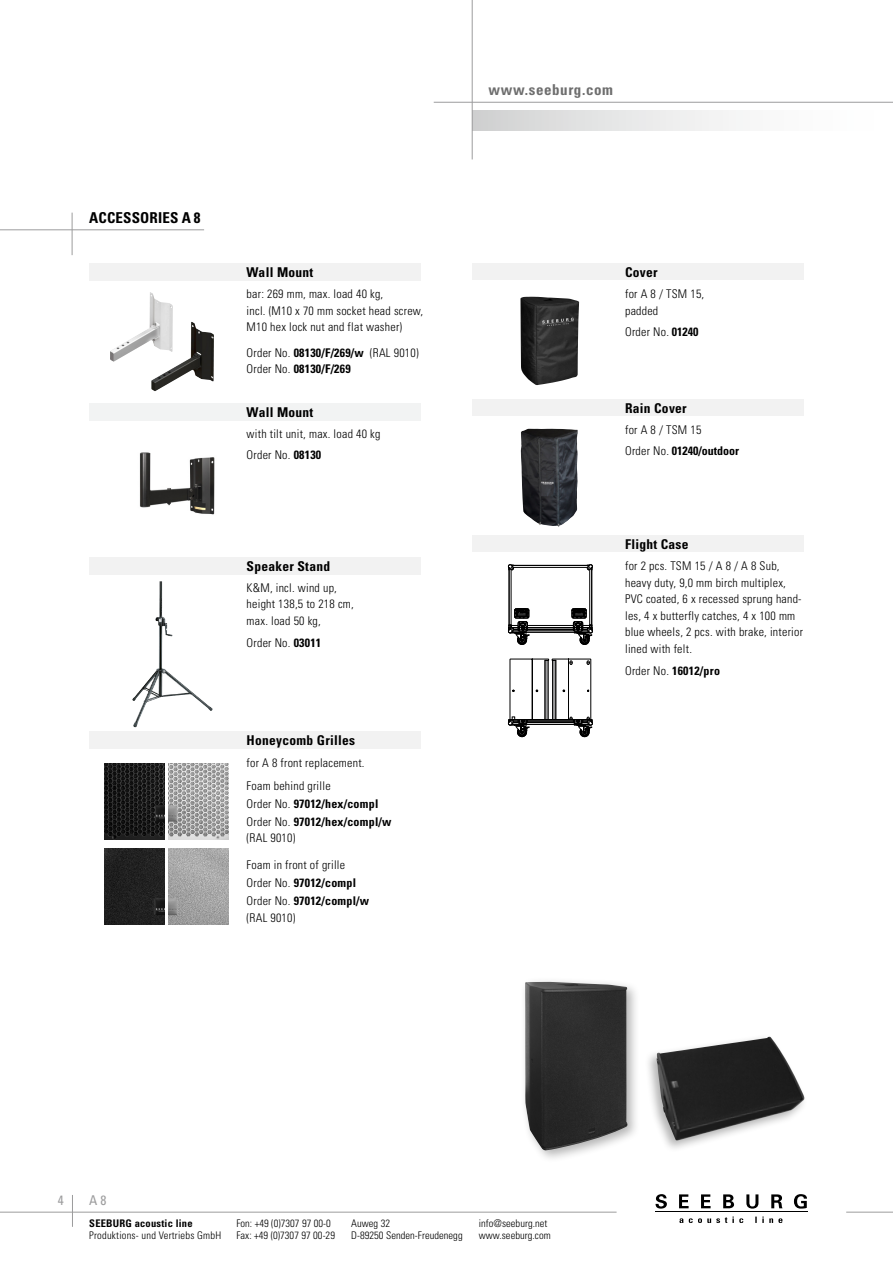
<style>
.page{position:relative;width:893px;height:1263px;background:#fff}
.page>*{position:absolute;margin:0;border:0;box-sizing:border-box;transform-origin:0 0}
.t1{font:700 condensed 15px "Univers";letter-spacing:.04em;color:#6e6e6e}
.t2{font:700 condensed 15px "Univers";letter-spacing:.01em;color:#000}
.t3{font:700 condensed 13.5px "Univers";letter-spacing:.02em;color:#000}
.t4{font:700 condensed 13.5px "Univers LT";letter-spacing:.02em;color:#000}
.t5{font:condensed 13.5px "Univers";color:#9c9c9d}
.t6{font:300 condensed 12px/16.5px "Univers";letter-spacing:.02em;color:#000}
.t7{font:700 condensed 12px/18px "Univers";letter-spacing:.02em;color:#000}
.t8{font:700 condensed 12px "Univers LT";letter-spacing:.02em;color:#000}
.t9{font:300 condensed 10.5px/12px "Univers";letter-spacing:.005em;color:#000}
.t10{font:700 condensed 10.5px "Univers";letter-spacing:.02em;color:#000}
.s1{font-family:"Univers LT";font-weight:700}
.s2{font-family:"Univers";font-weight:300}
.s3{font-weight:700}
.s4{font-weight:300}
</style>
<div class="page">
<div style="left:472px;top:111px;width:421px;height:19px;background:linear-gradient(to right,#d4d4d5,#fff)"></div>
<hr style="left:434px;top:102px;width:459px;height:1px;background:#9c9c9d">
<hr style="left:472px;top:0;width:1px;height:159px;background:#9c9c9d">
<hr style="left:0;top:1212px;width:617px;height:1px;background:#9c9c9d">
<hr style="left:846px;top:1212px;width:47px;height:1px;background:#9c9c9d">
<hr style="left:655px;top:1211px;width:152px;height:1px;background:#000">
<svg style="left:679px;top:1216px;width:103px;height:7px"></svg>
<svg style="left:655px;top:1194px;width:12px;height:14px"></svg>
<svg style="left:679px;top:1194px;width:10px;height:14px"></svg>
<svg style="left:701px;top:1194px;width:10px;height:14px"></svg>
<svg style="left:723px;top:1194px;width:11px;height:14px"></svg>
<svg style="left:746px;top:1194px;width:12px;height:14px"></svg>
<svg style="left:771px;top:1194px;width:11px;height:14px"></svg>
<svg style="left:794px;top:1194px;width:13px;height:14px"></svg>
<hr style="left:72px;top:1195px;width:1px;height:32px;background:#9c9c9d">
<hr style="left:0;top:230px;width:204px;height:1px;background:#9c9c9d">
<hr style="left:72px;top:213px;width:1px;height:42px;background:#9c9c9d">
<div style="left:644px;top:1033px;width:164px;height:120px;background:#000;opacity:.3"></div>
<img style="left:656px;top:1037px;width:148px;height:104px">
<div style="left:520px;top:977px;width:120px;height:186px;background:#000;opacity:.3"></div>
<img style="left:525px;top:982px;width:103px;height:168px">
<div style="left:472px;top:536px;width:332px;height:16px;background:#f2f2f2"></div>
<div style="left:472px;top:264px;width:332px;height:16px;background:#f2f2f2"></div>
<div style="left:472px;top:400px;width:332px;height:16px;background:#f2f2f2"></div>
<div style="left:511px;top:565px;width:79px;height:3px;border:1px solid #000"></div>
<div style="left:509px;top:567px;width:2px;height:59px;border:1px solid #000"></div>
<div style="left:589px;top:567px;width:3px;height:59px;border:1px solid #000"></div>
<div style="left:509px;top:625px;width:83px;height:3px;border:1px solid #000"></div>
<div style="left:509px;top:627px;width:83px;height:3px;border:1px solid #000"></div>
<svg style="left:507px;top:564px;width:7px;height:7px"></svg>
<svg style="left:586px;top:564px;width:7px;height:7px"></svg>
<svg style="left:508px;top:608px;width:22px;height:37px"></svg>
<svg style="left:571px;top:608px;width:22px;height:37px"></svg>
<svg style="left:507px;top:658px;width:86px;height:79px"></svg>
<div style="left:89px;top:557px;width:332px;height:17px;background:#f2f2f2"></div>
<img style="left:137px;top:581px;width:24px;height:113px">
<img style="left:520px;top:297px;width:59px;height:88px">
<img style="left:521px;top:429px;width:57px;height:98px">
<div style="left:89px;top:731px;width:332px;height:17px;background:#f2f2f2"></div>
<img style="left:104px;top:763px;width:125px;height:77px">
<img style="left:104px;top:848px;width:125px;height:77px">
<hr style="left:166px;top:761px;width:2px;height:166px;background:#fff">
<div style="left:89px;top:404px;width:332px;height:17px;background:#f2f3f3"></div>
<img style="left:139px;top:452px;width:76px;height:63px">
<div style="left:89px;top:264px;width:332px;height:17px;background:#f2f2f2"></div>
<img style="left:136px;top:307px;width:14px;height:29px">
<img style="left:182px;top:346px;width:9px;height:17px">
<p class="t2" style="left:89px;top:208px;width:113px">ACCESSORIES A 8</p>
<p class="t4" style="left:247px;top:264px;width:68px">Wall Mount</p>
<p class="t6" style="left:247px;top:286px;width:178px">bar: 269 mm, max. load 40 kg,<br>incl. (M10 x 70 mm socket head screw,<br>M10 hex lock nut and flat washer)</p>
<p class="t6" style="left:247px;top:344px;width:174px">Order No. <span class="s1">08130/F/269/w</span> (RAL 9010)</p>
<p class="t8" style="left:247px;top:362px;width:106px"><span class="s2">Order No.</span> 08130/F/269</p>
<p class="t3" style="left:247px;top:404px;width:68px">Wall Mount</p>
<p class="t6" style="left:247px;top:423px;width:135px;line-height:21px">with tilt unit, max. load 40 kg<br>Order No. <span class="s3">08130</span></p>
<p class="t3" style="left:247px;top:557px;width:85px">Speaker Stand</p>
<p class="t6" style="left:247px;top:579px;width:109px">K&amp;M, incl. wind up, height 138,5 to 218 cm, max. load 50 kg,</p>
<p class="t6" style="left:247px;top:634px;width:76px">Order No. <span class="s3">03011</span></p>
<p class="t3" style="left:247px;top:732px;width:110px">Honeycomb Grilles</p>
<p class="t6" style="left:247px;top:752px;width:119px;line-height:22.5px">for A 8 front replacement.<br>Foam behind grille</p>
<p class="t7" style="left:247px;top:794px;width:146px"><span class="s4">Order No.</span> 97012/hex/compl<br><span class="s4">Order No.</span> 97012/hex/compl/w</p>
<p class="t6" style="left:247px;top:830px;width:50px">(RAL 9010)</p>
<p class="t6" style="left:247px;top:856px;width:124px;line-height:18px">Foam in front of grille<br>Order No. <span class="s3">97012/compl<br></span>Order No. <span class="s3">97012/compl/w</span></p>
<p class="t6" style="left:247px;top:909px;width:50px">(RAL 9010)</p>
<p class="t1" style="left:489px;top:81px;width:126px">www.seeburg.com</p>
<p class="t3" style="left:625px;top:264px;width:34px">Cover</p>
<p class="t6" style="left:625px;top:285px;width:81px">for A 8 / TSM 15, padded</p>
<p class="t6" style="left:625px;top:323px;width:75px">Order No. <span class="s3">01240</span></p>
<p class="t3" style="left:625px;top:400px;width:63px">Rain Cover</p>
<p class="t6" style="left:625px;top:419px;width:116px;line-height:21px">for A 8 / TSM 15<br>Order No. <span class="s3">01240/outdoor</span></p>
<p class="t3" style="left:625px;top:536px;width:65px">Flight Case</p>
<p class="t6" style="left:625px;top:558px;width:179px">for 2 pcs. TSM 15 / A 8 / A 8 Sub, heavy duty, 9,0 mm birch multiplex,<br>PVC coated, 6 x recessed sprung hand&shy;les, 4 x butterfly catches, 4 x 100 mm blue wheels, 2 pcs. with brake, interior lined with felt.</p>
<p class="t7" style="left:625px;top:662px;width:96px"><span class="s4">Order No.</span> 16012/pro</p>
<p class="t5" style="left:58px;top:1191px;width:7px">4</p>
<p class="t5" style="left:89px;top:1191px;width:19px">A 8</p>
<p class="t10" style="left:89px;top:1217px;width:105px">SEEBURG acoustic line</p>
<p class="t9" style="left:89px;top:1229px;width:133px">Produktions- und Vertriebs GmbH</p>
<p class="t9" style="left:236px;top:1217px;width:100px">Fon: +49 (0)7307 97 00-0<br>Fax: +49 (0)7307 97 00-29</p>
<p class="t9" style="left:351px;top:1217px;width:113px">Auweg 32<br>D-89250 Senden-Freudenegg</p>
<p class="t9" style="left:479px;top:1217px;width:73px">info@seeburg.net www.seeburg.com</p>
</div>
